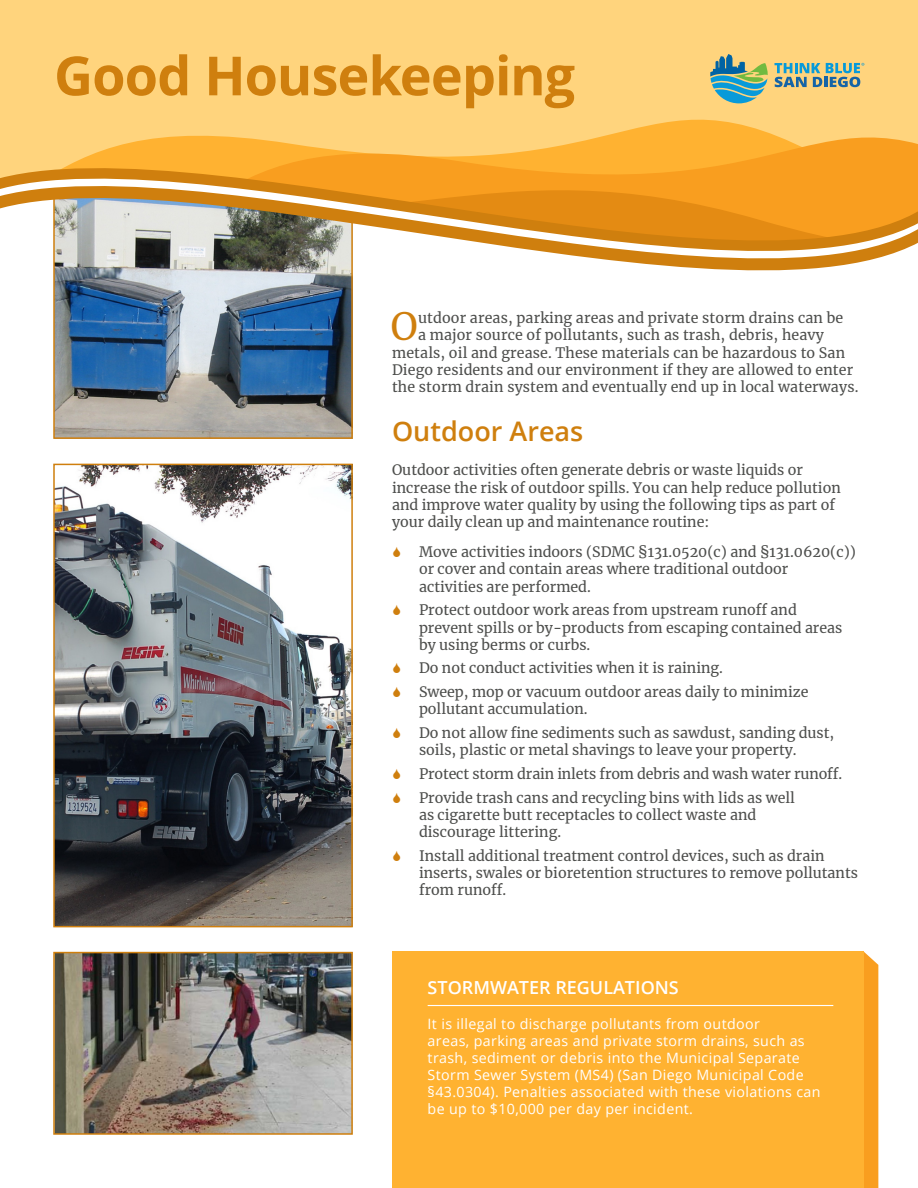
<style>
.page{position:relative;width:918px;height:1188px;background:#fff}
.page>*{position:absolute;margin:0;border:0;box-sizing:border-box;transform-origin:0 0}
.Sub-Head{font:700 54px "Open Sans";letter-spacing:-.02em;color:#cf7f0e}
.Content{font:37.2px "Merriweather";color:#cf7f0e}
.Sub-Head-2{font:600 27px "Open Sans";color:#cf7f0e}
.Sub-Head-3{font:600 18px "Open Sans";color:#fff}
.Content-2{font:14.25px/17.1px "Merriweather";color:#4d4e4c}
.Content-3{font:14.25px/17.1px "Open Sans";letter-spacing:.025em;color:#fff}
</style>
<div class="page">
<div style="left:864px;top:952px;width:14px;height:236px;background:#f99e1f"></div>
<img style="left:56px;top:365px;width:294px;height:71px">
<svg style="left:53px;top:347px;width:300px;height:18px"></svg>
<svg style="left:0;top:0;width:918px;height:347px"></svg>
<img style="left:56px;top:467px;width:294px;height:457px">
<div style="left:53px;top:464px;width:300px;height:463px;border:2px solid #cf7f0e"></div>
<img style="left:56px;top:955px;width:294px;height:177px">
<div style="left:53px;top:952px;width:300px;height:183px;border:2px solid #cf7f0e"></div>
<div style="left:393px;top:952px;width:471px;height:236px;background:#ffb231"></div>
<hr style="left:428px;top:1005px;width:405px;height:1px;background:#fff">
<svg style="left:775px;top:63px;width:89px;height:24px"></svg>
<svg style="left:710px;top:54px;width:58px;height:49px"></svg>
<p class="Sub-Head" style="left:54px;top:38px;width:523px">Good Housekeeping</p>
<p class="Content" style="left:391px;top:301px;width:28px">O</p>
<p class="Content-2" style="left:418px;top:309px;width:427px">utdoor areas, parking areas and private storm drains can be</p>
<p class="Content-2" style="left:418px;top:326px;width:407px">a major source of pollutants, such as trash, debris, heavy</p>
<p class="Content-2" style="left:392px;top:343px;width:455px">metals, oil and grease. These materials can be hazardous to San</p>
<p class="Content-2" style="left:392px;top:361px;width:463px">Diego residents and our environment if they are allowed to enter</p>
<p class="Content-2" style="left:392px;top:378px;width:468px">the storm drain system and eventually end up in local waterways.</p>
<p class="Sub-Head-2" style="left:392px;top:413px;width:193px">Outdoor Areas</p>
<p class="Content-2" style="left:392px;top:461px;width:450px">Outdoor activities often generate debris or waste liquids or increase the risk of outdoor spills. You can help reduce pollution and improve water quality by using the following tips as part of your daily clean up and maintenance routine:</p>
<p class="Content-2" style="left:419px;top:543px;width:438px">Move activities indoors (SDMC §131.0520(c) and §131.0620(c)) or cover and contain areas where traditional outdoor activities are performed.</p>
<p class="Content-2" style="left:419px;top:601px;width:425px">Protect outdoor work areas from upstream runoff and prevent spills or by-products from escaping contained areas by using berms or curbs.</p>
<p class="Content-2" style="left:419px;top:659px;width:306px">Do not conduct activities when it is raining.</p>
<p class="Content-2" style="left:419px;top:683px;width:391px">Sweep, mop or vacuum outdoor areas daily to minimize pollutant accumulation.</p>
<p class="Content-2" style="left:419px;top:724px;width:417px">Do not allow fine sediments such as sawdust, sanding dust, soils, plastic or metal shavings to leave your property.</p>
<p class="Content-2" style="left:419px;top:765px;width:425px">Protect storm drain inlets from debris and wash water runoff.</p>
<p class="Content-2" style="left:419px;top:789px;width:377px">Provide trash cans and recycling bins with lids as well as cigarette butt receptacles to collect waste and discourage littering.</p>
<p class="Content-2" style="left:419px;top:847px;width:441px">Install additional treatment control devices, such as drain inserts, swales or bioretention structures to remove pollutants from runoff.</p>
<p class="Sub-Head-3" style="left:428px;top:976px;width:253px">STORMWATER REGULATIONS</p>
<p class="Content-3" style="left:428px;top:1015px;width:394px">It is illegal to discharge pollutants from outdoor<br>areas, parking areas and private storm drains, such as trash, sediment or debris into the Municipal Separate Storm Sewer System (MS4) (San Diego Municipal Code §43.0304). Penalties associated with these violations can be up to $10,000 per day per incident.</p>
</div>
